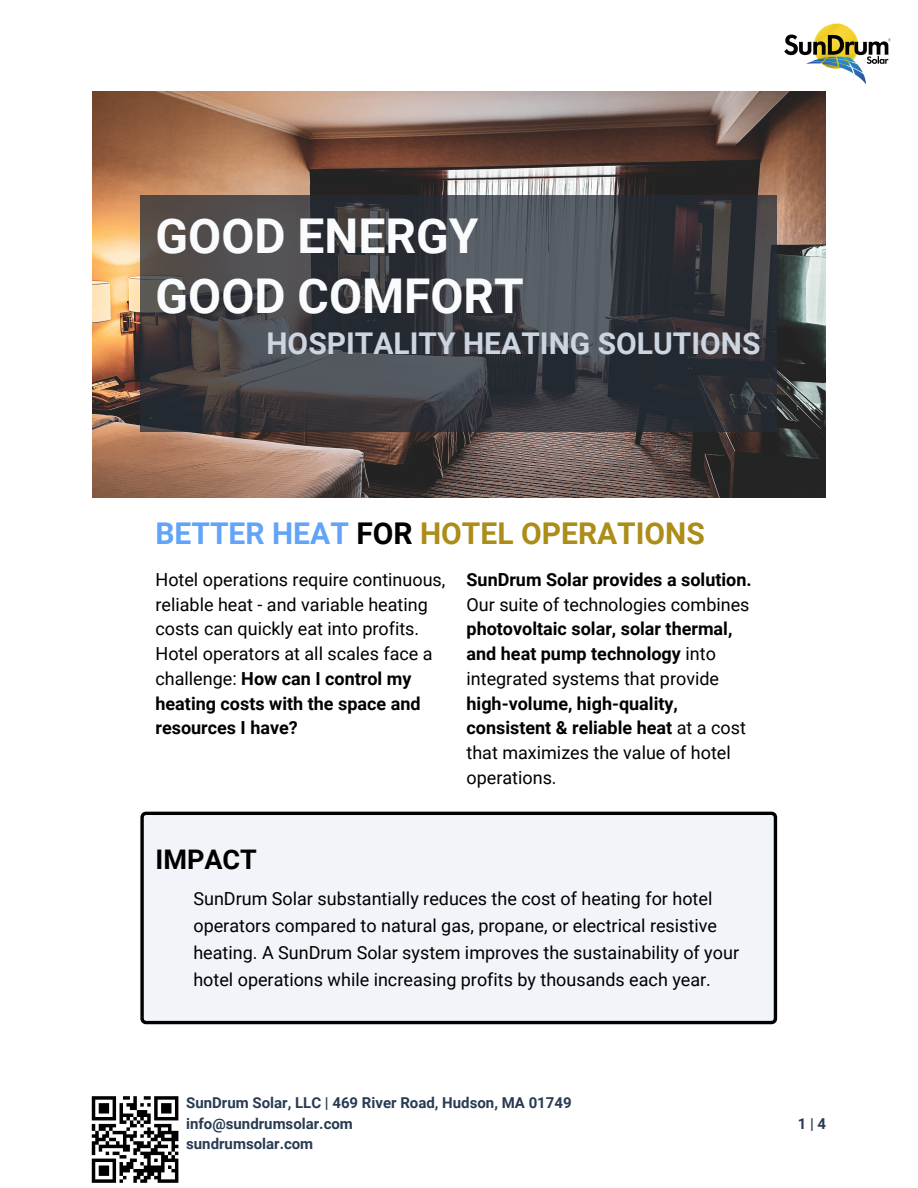
<style>
.page{position:relative;width:918px;height:1188px;background:#fff}
.page>*{position:absolute;margin:0;border:0;box-sizing:border-box;transform-origin:0 0}
.t1{font:700 48px "Roboto";color:#fafbfc}
.t2{font:700 30px "Roboto";color:#ab8d18}
.t3{font:700 30px "Roboto";color:#ccd5e0}
.t4{font:700 27px "Roboto";color:#000}
.t5{font:18px/24.8px "Roboto";color:#000}
.t6{font:700 18px/24.8px "Roboto";color:#000}
.t7{font:700 15px "Roboto";color:#283b53}
.s1{color:#62a4f8}
.s2{color:#000}
.s3{font-weight:700}
.s4{font-weight:400}
</style>
<div class="page">
<img style="left:755px;top:23px;width:136px;height:69px">
<img style="left:92px;top:92px;width:734px;height:406px">
<svg style="left:140px;top:195px;width:637px;height:237px;background:#3d3e43"></svg>
<div style="left:140px;top:812px;width:637px;height:212px;background:#f1f4f9"></div>
<svg style="left:92px;top:1096px;width:86px;height:87px"></svg>
<svg style="left:158px;top:1179px;width:20px;height:4px"></svg>
<p class="t1" style="left:156px;top:209px;width:324px">GOOD ENERGY</p>
<p class="t1" style="left:156px;top:268px;width:370px">GOOD COMFORT</p>
<p class="t3" style="left:266px;top:326px;width:495px">HOSPITALITY HEATING SOLUTIONS</p>
<p class="t2" style="left:156px;top:516px;width:551px"><span class="s1">BETTER HEAT</span> <span class="s2">FOR</span> HOTEL OPERATIONS</p>
<p class="t5" style="left:156px;top:567px;width:291px">Hotel operations require continuous, reliable heat - and variable heating costs can quickly eat into profits.<br>Hotel operators at all scales face a challenge: <span class="s3">How can I control my heating costs with the space and resources I have?</span></p>
<p class="t6" style="left:467px;top:567px;width:287px">SunDrum Solar provides a solution.<br><span class="s4">Our suite of technologies combines </span>photovoltaic solar, solar thermal, and heat pump technology <span class="s4">into integrated systems that provide </span>high-volume, high-quality, consistent &amp; reliable heat <span class="s4">at a cost that maximizes the value of hotel operations.</span></p>
<p class="t4" style="left:156px;top:844px;width:103px">IMPACT</p>
<p class="t5" style="left:193px;top:886px;width:547px;line-height:27px">SunDrum Solar substantially reduces the cost of heating for hotel operators compared to natural gas, propane, or electrical resistive heating. A SunDrum Solar system improves the sustainability of your hotel operations while increasing profits by thousands each year.</p>
<p class="t7" style="left:186px;top:1094px;width:387px">SunDrum Solar, LLC | 469 River Road, Hudson, MA 01749</p>
<p class="t7" style="left:186px;top:1115px;width:168px">info@sundrumsolar.com</p>
<p class="t7" style="left:186px;top:1135px;width:129px">sundrumsolar.com</p>
<p class="t7" style="left:798px;top:1115px;width:30px">1|4</p>
</div>
